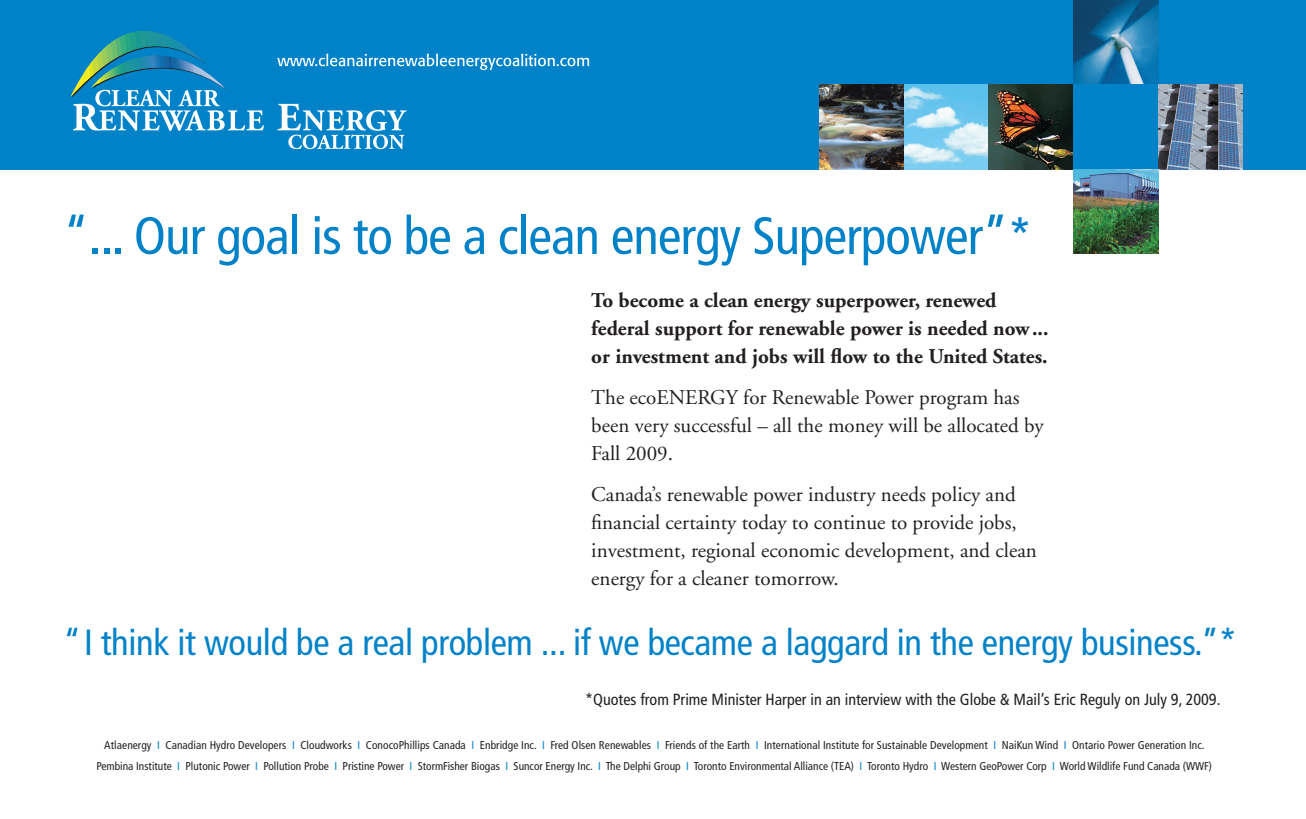
<style>
.page{position:relative;width:1306px;height:819px;background:#fff}
.page>*{position:absolute;margin:0;border:0;box-sizing:border-box;transform-origin:0 0}
.t1{font:condensed 52.5px "Frutiger";letter-spacing:-.015em;color:#0082c8}
.t2{font:condensed 36.4px "Frutiger";letter-spacing:-.01em;color:#0082c8}
.t3{font:21px/28px "Adobe Garamond";color:#231f20}
.t4{font:700 21px/28px "Adobe Garamond";color:#231f20}
.t5{font:condensed 16.1px "Frutiger";color:#231f20}
.t6{font:condensed 11.38px/21px "Frutiger";color:#231f20;text-align:center}
.s1{font-size:49px}
.s2{color:#0082c8}
</style>
<div class="page">
<div style="left:0;top:0;width:1306px;height:169px;background:#0082c8"></div>
<svg style="left:70px;top:31px;width:194px;height:100px"></svg>
<svg style="left:277px;top:104px;width:130px;height:45px"></svg>
<svg style="left:277px;top:54px;width:312px;height:16px"></svg>
<img style="left:1073px;top:0;width:85px;height:84px">
<img style="left:819px;top:85px;width:254px;height:84px">
<img style="left:1158px;top:85px;width:85px;height:84px">
<img style="left:1073px;top:169px;width:85px;height:85px">
<h1 class="t1" style="left:63px;top:205px;width:970px">“... Our goal is to be a clean energy Superpower”<span class="s1">*</span></h1>
<h3 class="t4" style="left:591px;top:287px;width:459px">To become a clean energy superpower, renewed federal support for renewable power is needed now ... or investment and jobs will flow to the United States.</h3>
<h3 class="t3" style="left:591px;top:384px;width:454px">The ecoENERGY for Renewable Power program has been very successful – all the money will be allocated by<br>Fall 2009.</h3>
<h3 class="t3" style="left:591px;top:480px;width:447px">Canada’s renewable power industry needs policy and financial certainty today to continue to provide jobs, investment, regional economic development, and clean energy for a cleaner tomorrow.</h3>
<h2 class="t2" style="left:63px;top:621px;width:1175px">“I think it would be a real problem ... if we became a laggard in the energy business.”*</h2>
<h3 class="t5" style="left:585px;top:690px;width:637px">*Quotes from Prime Minister Harper in an interview with the Globe &amp; Mail’s Eric Reguly on July 9, 2009.</h3>
<p class="t6" style="left:96px;top:734px;width:1117px">Atlaenergy <span class="s2">I</span> Canadian Hydro Developers <span class="s2">I</span> Cloudworks <span class="s2">I</span> ConocoPhillips Canada <span class="s2">I</span> Enbridge Inc. <span class="s2">I</span> Fred Olsen Renewables <span class="s2">I</span> Friends of the Earth <span class="s2">I</span> International Institute for Sustainable Development <span class="s2">I</span> NaiKun Wind <span class="s2">I</span> Ontario Power Generation Inc.<br>Pembina Institute <span class="s2">I</span> Plutonic Power <span class="s2">I</span> Pollution Probe <span class="s2">I</span> Pristine Power <span class="s2">I</span> StormFisher Biogas <span class="s2">I</span> Suncor Energy Inc. <span class="s2">I</span> The Delphi Group <span class="s2">I</span> Toronto Environmental Alliance (TEA) <span class="s2">I</span> Toronto Hydro <span class="s2">I</span> Western GeoPower Corp <span class="s2">I</span> World Wildlife Fund Canada (WWF)</p>
</div>
